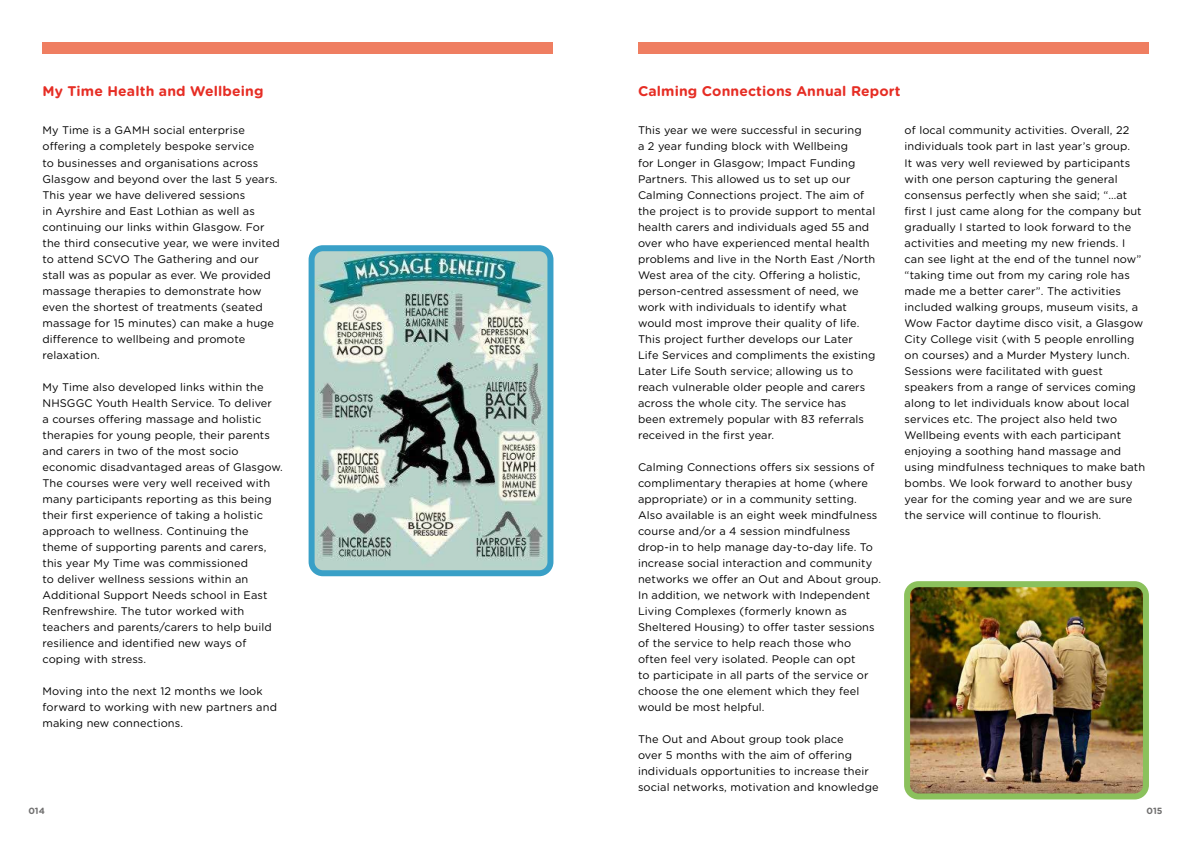
<style>
.page{position:relative;width:1191px;height:842px;background:#fff}
.page>*{position:absolute;margin:0;border:0;box-sizing:border-box;transform-origin:0 0}
.t1{font:700 14px "Gotham Rounded";letter-spacing:.01em;color:#e62d24}
.t2{font:11px/16px "Gotham Rounded";letter-spacing:.01em;color:#000}
.t3{font:700 9px "Gotham Rounded";letter-spacing:.01em;color:#706f6f}
</style>
<div class="page">
<div style="left:43px;top:43px;width:510px;height:11px;background:#ef7e61"></div>
<img style="left:315px;top:252px;width:231px;height:317px">
<div style="left:308px;top:245px;width:245px;height:331px;border:6px solid #39a0c7;border-radius:11px"></div>
<div style="left:638px;top:43px;width:510px;height:11px;background:#ef7e61"></div>
<img style="left:911px;top:588px;width:231px;height:204px">
<div style="left:904px;top:581px;width:245px;height:218px;border:6px solid #8bc15c;border-radius:11px"></div>
<p class="t1" style="left:43px;top:81px;width:222px">My Time Health and Wellbeing</p>
<p class="t2" style="left:43px;top:122px;width:239px">My Time is a GAMH social enterprise offering a completely bespoke service<br>to businesses and organisations across Glasgow and beyond over the last 5 years.<br>This year we have delivered sessions<br>in Ayrshire and East Lothian as well as continuing our links within Glasgow. For the third consecutive year, we were invited to attend SCVO The Gathering and our stall was as popular as ever. We provided massage therapies to demonstrate how even the shortest of treatments (seated massage for 15 minutes) can make a huge difference to wellbeing and promote relaxation.</p>
<p class="t2" style="left:43px;top:378px;width:242px">My Time also developed links within the NHSGGC Youth Health Service. To deliver<br>a courses offering massage and holistic therapies for young people, their parents and carers in two of the most socio economic disadvantaged areas of Glasgow.<br>The courses were very well received with many participants reporting as this being their first experience of taking a holistic approach to wellness. Continuing the theme of supporting parents and carers, this year My Time was commissioned<br>to deliver wellness sessions within an Additional Support Needs school in East Renfrewshire. The tutor worked with teachers and parents/carers to help build resilience and identified new ways of coping with stress.</p>
<p class="t2" style="left:43px;top:682px;width:236px">Moving into the next 12 months we look forward to working with new partners and making new connections.</p>
<p class="t1" style="left:638px;top:81px;width:264px">Calming Connections Annual Report</p>
<p class="t2" style="left:638px;top:122px;width:239px">This year we were successful in securing<br>a 2 year funding block with Wellbeing<br>for Longer in Glasgow; Impact Funding Partners. This allowed us to set up our Calming Connections project. The aim of the project is to provide support to mental health carers and individuals aged 55 and over who have experienced mental health problems and live in the North East /North West area of the city. Offering a holistic, person-centred assessment of need, we work with individuals to identify what would most improve their quality of life.<br>This project further develops our Later Life Services and compliments the existing Later Life South service; allowing us to reach vulnerable older people and carers across the whole city. The service has been extremely popular with 83 referrals received in the first year.</p>
<p class="t2" style="left:638px;top:458px;width:245px">Calming Connections offers six sessions of complimentary therapies at home (where appropriate) or in a community setting.<br>Also available is an eight week mindfulness course and/or a 4 session mindfulness drop-in to help manage day-to-day life. To increase social interaction and community networks we offer an Out and About group.<br>In addition, we network with Independent Living Complexes (formerly known as Sheltered Housing) to offer taster sessions of the service to help reach those who often feel very isolated. People can opt<br>to participate in all parts of the service or choose the one element which they feel would be most helpful.</p>
<p class="t2" style="left:638px;top:730px;width:242px">The Out and About group took place<br>over 5 months with the aim of offering individuals opportunities to increase their social networks, motivation and knowledge</p>
<p class="t2" style="left:904px;top:122px;width:242px">of local community activities. Overall, 22 individuals took part in last year’s group.<br>It was very well reviewed by participants with one person capturing the general consensus perfectly when she said; “…at first I just came along for the company but gradually I started to look forward to the activities and meeting my new friends. I can see light at the end of the tunnel now” “taking time out from my caring role has made me a better carer”. The activities included walking groups, museum visits, a Wow Factor daytime disco visit, a Glasgow City College visit (with 5 people enrolling on courses) and a Murder Mystery lunch.<br>Sessions were facilitated with guest speakers from a range of services coming along to let individuals know about local services etc. The project also held two Wellbeing events with each participant enjoying a soothing hand massage and using mindfulness techniques to make bath bombs. We look forward to another busy year for the coming year and we are sure the service will continue to flourish.</p>
<p class="t3" style="left:28px;top:804px;width:18px">014</p>
<p class="t3" style="left:1146px;top:804px;width:18px">015</p>
</div>
